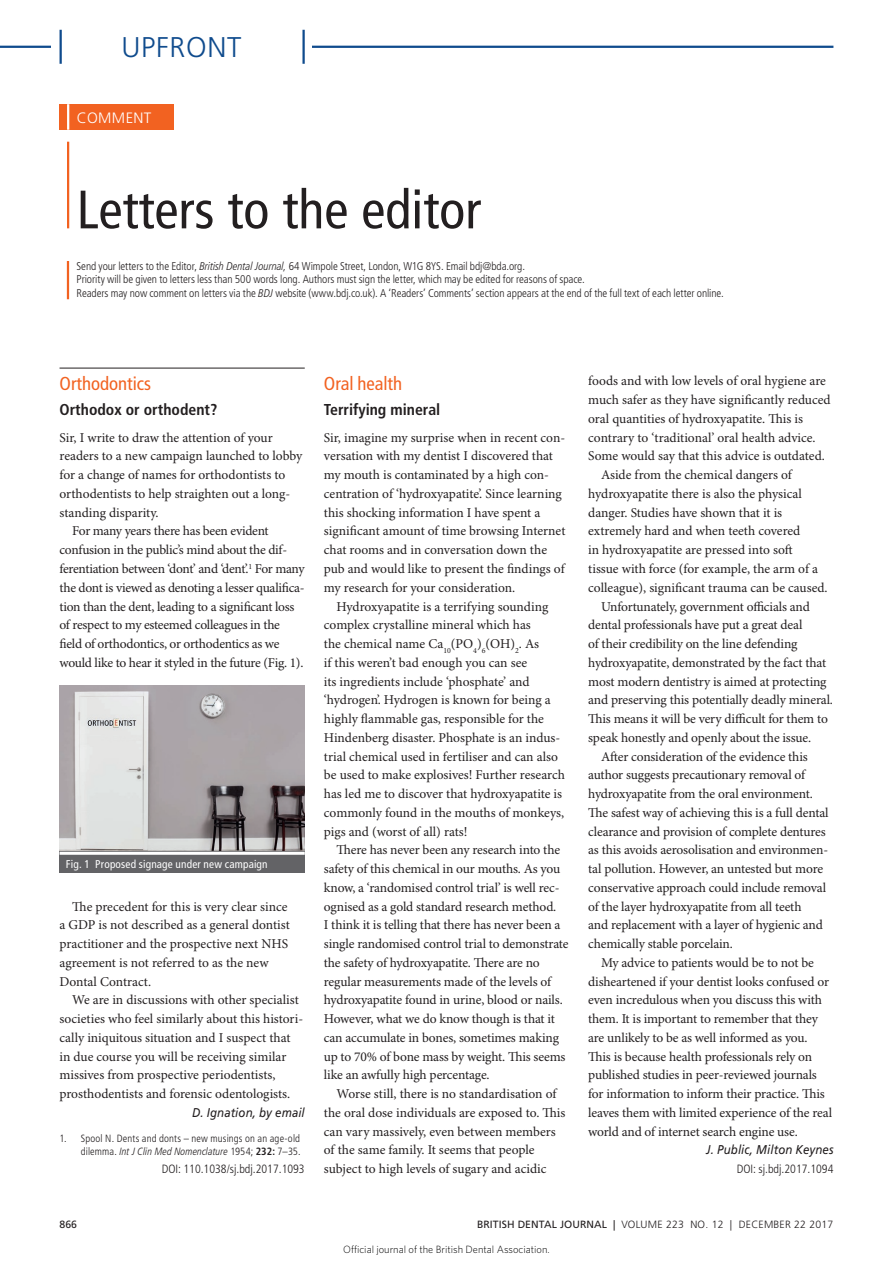
<style>
.page{position:relative;width:893px;height:1263px;background:#fff}
.page>*{position:absolute;margin:0;border:0;box-sizing:border-box;transform-origin:0 0}
.heading___1{font:condensed 54px "Frutiger LT Std";color:#231f20}
.t1{font:300 28.5px "Frutiger LT Std";letter-spacing:.025em;color:#0f4b8d}
.letters___heading{font:condensed 18.75px "Frutiger LT Std";color:#f26221}
.letters___heading_no{font:condensed 18.75px "Frutiger LT Std";color:#f26221}
.letters___crosshead{font:700 condensed 15.75px "Frutiger LT Std";color:#231f20}
.tag_-_1{font:300 15px "Frutiger LT Std";letter-spacing:.025em;color:#fff}
.body_9pt_ragged{font:13.5px/18.8px "Minion Pro";letter-spacing:-.01em;color:#231f20}
.body_9pt_ragged_1st{font:13.5px/18.8px "Minion Pro";letter-spacing:-.005em;color:#231f20}
.letters___authors{font:italic 12.75px "Frutiger LT Std";letter-spacing:.005em;color:#231f20;scale:.9 1}
.DOI{font:300 condensed 12px "Frutiger LT Std";color:#231f20}
.contact_-_upfront{font:300 condensed 11.25px/13.5px "Frutiger LT Std";letter-spacing:-.005em;color:#231f20}
.fig_caption_3___upfr{font:condensed 11.25px "Frutiger LT Std";letter-spacing:.015em;color:#fff}
.references{font:300 condensed 10.5px/12.8px "Frutiger LT Std";letter-spacing:.015em;color:#231f20;text-align:right}
.page_footer{font:300 10.5px "Frutiger LT Std";letter-spacing:.02em;color:#231f20}
.t2{font:300 10.5px "Whitney";color:#000}
.page_footer-2{font:10.5px "Frutiger LT Std";color:#231f20}
.s1{font-style:italic}
.s2{font-weight:700}
.s3{font-weight:400}
</style>
<div class="page">
<div style="left:60px;top:104px;width:114px;height:26px;background:#f26221"></div>
<hr style="left:67px;top:104px;width:2px;height:26px;background:#fff">
<hr style="left:67px;top:142px;width:2px;height:86px;background:#f26221">
<hr style="left:67px;top:261px;width:2px;height:38px;background:#f26221">
<hr style="left:60px;top:368px;width:245px;height:1px;background:#231f20">
<img style="left:60px;top:685px;width:245px;height:167px">
<div style="left:60px;top:852px;width:245px;height:21px;background:#636366"></div>
<hr style="left:60px;top:852px;width:245px;height:3px;background:#fff">
<hr style="left:0;top:46px;width:833px;height:2px;background:#0f4b8d">
<div style="left:51px;top:30px;width:261px;height:34px;background:#fff"></div>
<hr style="left:302px;top:30px;width:3px;height:34px;background:#0f4b8d">
<hr style="left:60px;top:30px;width:2px;height:34px;background:#0f4b8d">
<h2 class="t1" style="left:121px;top:31px;width:121px">UPFRONT</h2>
<p class="tag_-_1" style="left:77px;top:109px;width:76px">COMMENT</p>
<p class="heading___1" style="left:77px;top:178px;width:406px">Letters to the editor</p>
<p class="contact_-_upfront" style="left:77px;top:259px;width:649px">Send your letters to the Editor, <span class="s1">British Dental Journal,</span> 64 Wimpole Street, London, W1G 8YS. Email bdj@bda.org.<br>Priority will be given to letters less than 500 words long. Authors must sign the letter, which may be edited for reasons of space.<br>Readers may now comment on letters via the <span class="s1">BDJ</span> website (www.bdj.co.uk). A ‘Readers’ Comments’ section appears at the end of the full text of each letter online.</p>
<p class="letters___heading" style="left:60px;top:373px;width:93px">Orthodontics</p>
<p class="letters___crosshead" style="left:60px;top:401px;width:159px">Orthodox or orthodent?</p>
<p class="body_9pt_ragged_1st" style="left:60px;top:429px;width:244px">Sir, I write to draw the attention of your readers to a new campaign launched to lobby for a change of names for orthodontists to orthodentists to help straighten out a long&shy;standing disparity.</p>
<p class="body_9pt_ragged" style="left:60px;top:522px;width:247px;text-indent:13px">For many years there has been evident confusion in the public’s mind about the dif&shy;ferentiation between ‘dont’ and ‘dent’.<sup>1</sup> For many the dont is viewed as denoting a lesser qualifica&shy;tion than the dent, leading to a significant loss of respect to my esteemed colleagues in the field of orthodontics, or orthodentics as we would like to hear it styled in the future (Fig. 1).</p>
<p class="fig_caption_3___upfr" style="left:66px;top:858px;width:203px">Fig. 1 Proposed signage under new campaign</p>
<p class="body_9pt_ragged" style="left:60px;top:897px;width:232px;text-indent:13px">The precedent for this is very clear since a GDP is not described as a general dontist practitioner and the prospective next NHS agreement is not referred to as the new Dontal Contract.</p>
<p class="body_9pt_ragged" style="left:60px;top:991px;width:245px;text-indent:13px">We are in discussions with other specialist societies who feel similarly about this histori&shy;cally iniquitous situation and I suspect that in due course you will be receiving similar missives from prospective periodentists, prosthodentists and forensic odentologists.</p>
<p class="letters___authors" style="left:192px;top:1105px;width:127px">D. Ignation, by email</p>
<p class="references" style="left:60px;top:1132px;width:243px">1. Spool N. Dents and donts – new musings on an age-old dilemma. <span class="s1">Int J Clin Med Nomenclature</span> 1954; <span class="s2">232:</span> 7–35.</p>
<p class="DOI" style="left:162px;top:1162px;width:145px">DOI: 110.1038/sj.bdj.2017.1093</p>
<p class="letters___heading_no" style="left:324px;top:373px;width:80px">Oral health</p>
<p class="letters___crosshead" style="left:324px;top:401px;width:118px">Terrifying mineral</p>
<p class="body_9pt_ragged_1st" style="left:324px;top:429px;width:243px">Sir, imagine my surprise when in recent con&shy;versation with my dentist I discovered that my mouth is contaminated by a high con&shy;centration of ‘hydroxyapatite’. Since learning this shocking information I have spent a significant amount of time browsing Internet chat rooms and in conversation down the pub and would like to present the findings of my research for your consideration.</p>
<p class="body_9pt_ragged" style="left:324px;top:597px;width:242px;text-indent:13px">Hydroxyapatite is a terrifying sounding complex crystalline mineral which has<br>the chemical name Ca<sub>10</sub>(PO<sub>4</sub>)<sub>6</sub>(OH)<sub>2</sub>. As<br>if this weren’t bad enough you can see<br>its ingredients include ‘phosphate’ and ‘hydrogen’. Hydrogen is known for being a highly flammable gas, responsible for the Hindenberg disaster. Phosphate is an indus&shy;trial chemical used in fertiliser and can also be used to make explosives! Further research has led me to discover that hydroxyapatite is commonly found in the mouths of monkeys, pigs and (worst of all) rats!</p>
<p class="body_9pt_ragged" style="left:324px;top:841px;width:246px;text-indent:13px">There has never been any research into the safety of this chemical in our mouths. As you know, a ‘randomised control trial’ is well rec&shy;ognised as a gold standard research method.<br>I think it is telling that there has never been a single randomised control trial to demonstrate the safety of hydroxyapatite. There are no regular measurements made of the levels of hydroxyapatite found in urine, blood or nails.<br>However, what we do know though is that it can accumulate in bones, sometimes making up to 70% of bone mass by weight. This seems like an awfully high percentage.</p>
<p class="body_9pt_ragged" style="left:324px;top:1085px;width:243px;text-indent:13px">Worse still, there is no standardisation of the oral dose individuals are exposed to. This can vary massively, even between members of the same family. It seems that people subject to high levels of sugary and acidic</p>
<p class="body_9pt_ragged" style="left:588px;top:372px;width:244px">foods and with low levels of oral hygiene are much safer as they have significantly reduced oral quantities of hydroxyapatite. This is contrary to ‘traditional’ oral health advice.<br>Some would say that this advice is outdated.</p>
<p class="body_9pt_ragged" style="left:588px;top:466px;width:241px;text-indent:13px">Aside from the chemical dangers of hydroxyapatite there is also the physical danger. Studies have shown that it is extremely hard and when teeth covered<br>in hydroxyapatite are pressed into soft<br>tissue with force (for example, the arm of a colleague), significant trauma can be caused.</p>
<p class="body_9pt_ragged" style="left:588px;top:597px;width:246px;text-indent:13px">Unfortunately, government officials and dental professionals have put a great deal<br>of their credibility on the line defending hydroxyapatite, demonstrated by the fact that most modern dentistry is aimed at protecting and preserving this potentially deadly mineral.<br>This means it will be very difficult for them to speak honestly and openly about the issue.</p>
<p class="body_9pt_ragged" style="left:588px;top:747px;width:242px;text-indent:13px">After consideration of the evidence this author suggests precautionary removal of hydroxyapatite from the oral environment.<br>The safest way of achieving this is a full dental clearance and provision of complete dentures as this avoids aerosolisation and environmen&shy;tal pollution. However, an untested but more conservative approach could include removal of the layer hydroxyapatite from all teeth<br>and replacement with a layer of hygienic and chemically stable porcelain.</p>
<p class="body_9pt_ragged" style="left:588px;top:954px;width:245px;text-indent:13px">My advice to patients would be to not be disheartened if your dentist looks confused or even incredulous when you discuss this with them. It is important to remember that they are unlikely to be as well informed as you.<br>This is because health professionals rely on published studies in peer-reviewed journals for information to inform their practice. This leaves them with limited experience of the real world and of internet search engine use.</p>
<p class="letters___authors" style="left:706px;top:1142px;width:143px">J. Public, Milton Keynes</p>
<p class="DOI" style="left:737px;top:1162px;width:98px">DOI: sj.bdj.2017.1094</p>
<p class="page_footer-2" style="left:60px;top:1218px;width:19px">866</p>
<p class="page_footer" style="left:477px;top:1219px;width:358px"><span class="s3">BRITISH DENTAL JOURNAL |</span> VOLUME 223 NO. 12 | DECEMBER 22 2017</p>
<p class="t2" style="left:343px;top:1243px;width:208px">Official journal of the British Dental Association.</p>
</div>
